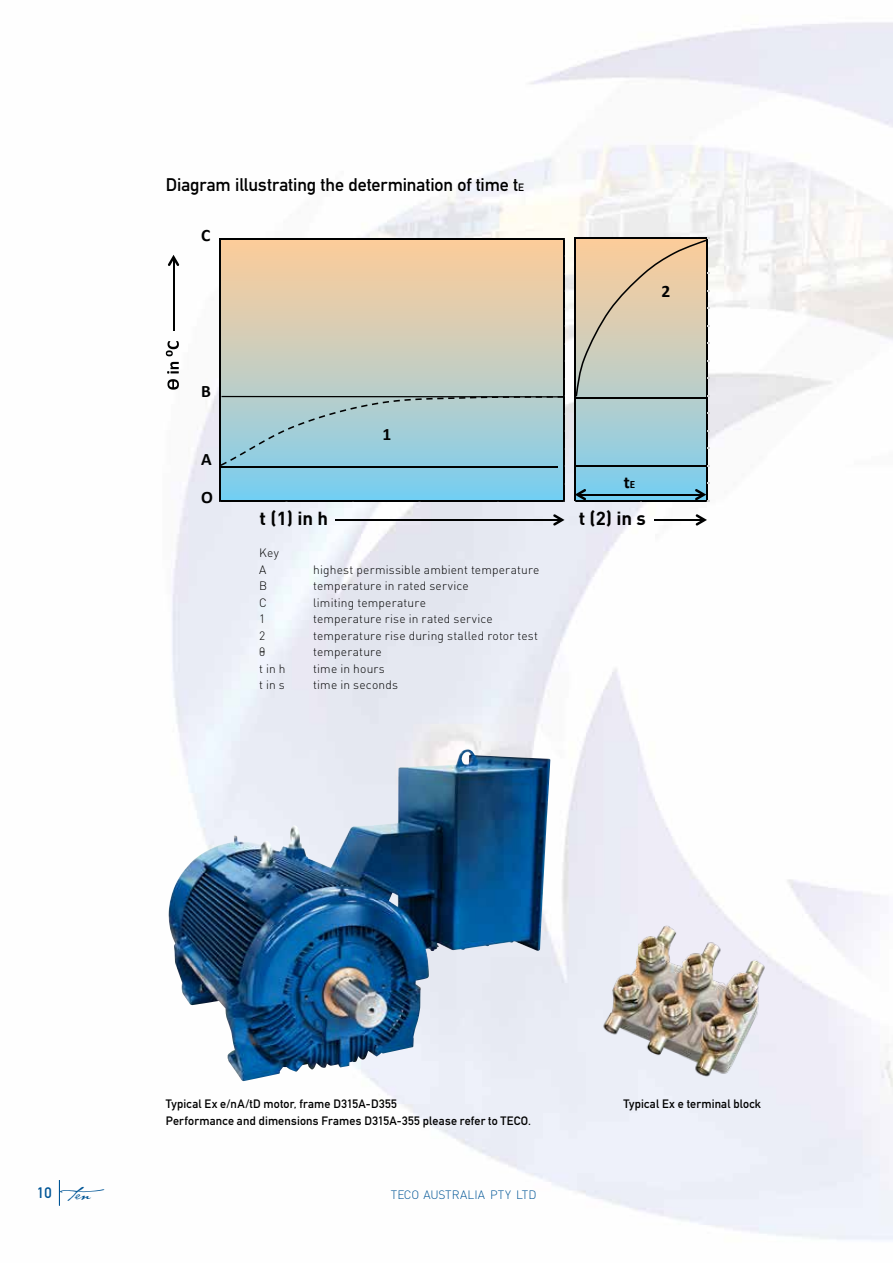
<style>
.page{position:relative;width:893px;height:1263px;background:#fff}
.page>*{position:absolute;margin:0;border:0;box-sizing:border-box;transform-origin:0 0}
.t1{font:21px "P22 Cezanne";color:#005596}
.t2{font:700 18.6px "Converse DIN Bold";color:#000}
.t3{font:700 18px "DIN Alternate";letter-spacing:-.005em;color:#000}
.t4{font:700 17.55px "Calibri";color:#000101}
.t5{font:300 12px/16.5px "DIN";letter-spacing:.015em;color:#000}
.t6{font:700 12px/17.2px "DIN Alternate";letter-spacing:.015em;color:#000}
.t7{font:300 12px "DIN";letter-spacing:.01em;color:#005596}
.s1{font-size:10.5px}
.s2{font-size:11.25px}
.s3{font-family:"DIN Alternate";font-weight:700;font-size:15px}
</style>
<div class="page">
<img style="left:58px;top:22px;width:835px;height:1218px">
<img style="left:168px;top:749px;width:298px;height:332px">
<svg style="left:221px;top:239px;width:342px;height:262px;background:#cacbb8"></svg>
<hr style="left:221px;top:238px;width:343px;height:1px;background:#000101">
<hr style="left:220px;top:238px;width:1px;height:264px;background:#000101">
<hr style="left:221px;top:501px;width:343px;height:1px;background:#000101">
<hr style="left:563px;top:239px;width:1px;height:263px;background:#000101">
<svg style="left:221px;top:396px;width:344px;height:76px;background:#9dc9d4"></svg>
<hr style="left:335px;top:519px;width:227px;height:2px;background:#000101">
<svg style="left:553px;top:514px;width:11px;height:12px"></svg>
<hr style="left:654px;top:519px;width:50px;height:2px;background:#000101">
<hr style="left:221px;top:466px;width:337px;height:2px;background:#000101">
<hr style="left:221px;top:396px;width:343px;height:1px;background:#000101">
<svg style="left:575px;top:402px;width:132px;height:98px;background:#90c5d6"></svg>
<hr style="left:574px;top:238px;width:1px;height:263px;background:#000101">
<hr style="left:575px;top:500px;width:133px;height:1px;background:#000101">
<hr style="left:707px;top:239px;width:1px;height:262px;background:#000101">
<svg style="left:640px;top:501px;width:2px;height:11px"></svg>
<svg style="left:575px;top:238px;width:134px;height:164px;background:#d0c3aa"></svg>
<svg style="left:167px;top:362px;width:12px;height:28px"></svg>
<svg style="left:166px;top:341px;width:13px;height:15px"></svg>
<hr style="left:576px;top:466px;width:131px;height:1px;background:#000101">
<hr style="left:576px;top:397px;width:131px;height:1px;background:#000101">
<svg style="left:574px;top:489px;width:12px;height:23px"></svg>
<hr style="left:577px;top:494px;width:127px;height:1px;background:#000101">
<svg style="left:695px;top:482px;width:14px;height:44px"></svg>
<hr style="left:173px;top:257px;width:1px;height:74px;background:#000101">
<svg style="left:168px;top:255px;width:11px;height:11px"></svg>
<img style="left:596px;top:921px;width:185px;height:159px">
<svg style="left:59px;top:1180px;width:1px;height:25px"></svg>
<h3 class="t3" style="left:166px;top:171px;width:360px">Diagram illustrating the determination of time t<span class="s1">E</span></h3>
<h3 class="t4" style="left:201px;top:224px;width:11px">C</h3>
<h3 class="t4" style="left:201px;top:380px;width:11px">B</h3>
<h3 class="t4" style="left:201px;top:447px;width:12px">A</h3>
<h3 class="t4" style="left:201px;top:486px;width:13px">O</h3>
<h3 class="t4" style="left:661px;top:280px;width:10px">2</h3>
<h3 class="t4" style="left:382px;top:423px;width:10px">1</h3>
<h3 class="t4" style="left:624px;top:471px;width:13px">t<span class="s2">E</span></h3>
<h2 class="t2" style="left:260px;top:506px;width:70px">t (1) in h</h2>
<h2 class="t2" style="left:579px;top:506px;width:69px">t (2) in s</h2>
<p class="t5" style="left:259px;top:544px;width:21px">Key<br>A</p>
<p class="t5" style="left:313px;top:561px;width:228px">highest permissible ambient temperature</p>
<p class="t5" style="left:259px;top:577px;width:10px">B</p>
<p class="t5" style="left:313px;top:577px;width:157px">temperature in rated service</p>
<p class="t5" style="left:259px;top:594px;width:9px">C</p>
<p class="t5" style="left:313px;top:594px;width:114px">limiting temperature</p>
<p class="t5" style="left:259px;top:610px;width:8px">1</p>
<p class="t5" style="left:313px;top:610px;width:181px">temperature rise in rated service</p>
<p class="t5" style="left:259px;top:627px;width:8px">2</p>
<p class="t5" style="left:313px;top:627px;width:226px">temperature rise during stalled rotor test</p>
<p class="t5" style="left:259px;top:643px;width:8px">0</p>
<p class="t5" style="left:313px;top:643px;width:70px">temperature</p>
<p class="t5" style="left:259px;top:660px;width:28px">t in h</p>
<p class="t5" style="left:313px;top:660px;width:73px">time in hours</p>
<p class="t5" style="left:259px;top:676px;width:27px">t in s</p>
<p class="t5" style="left:313px;top:676px;width:86px">time in seconds</p>
<p class="t6" style="left:166px;top:1094px;width:367px">Typical Ex e/nA/tD motor, frame D315A-D355<br>Performance and dimensions Frames D315A-355 please refer to TECO.</p>
<h1 class="t1" style="left:37px;top:1180px;width:78px"><span class="s3">10</span> ten</h1>
<p class="t7" style="left:391px;top:1187px;width:147px">TECO AUSTRALIA PTY LTD</p>
<p class="t6" style="left:623px;top:1094px;width:139px">Typical Ex e terminal block</p>
</div>
